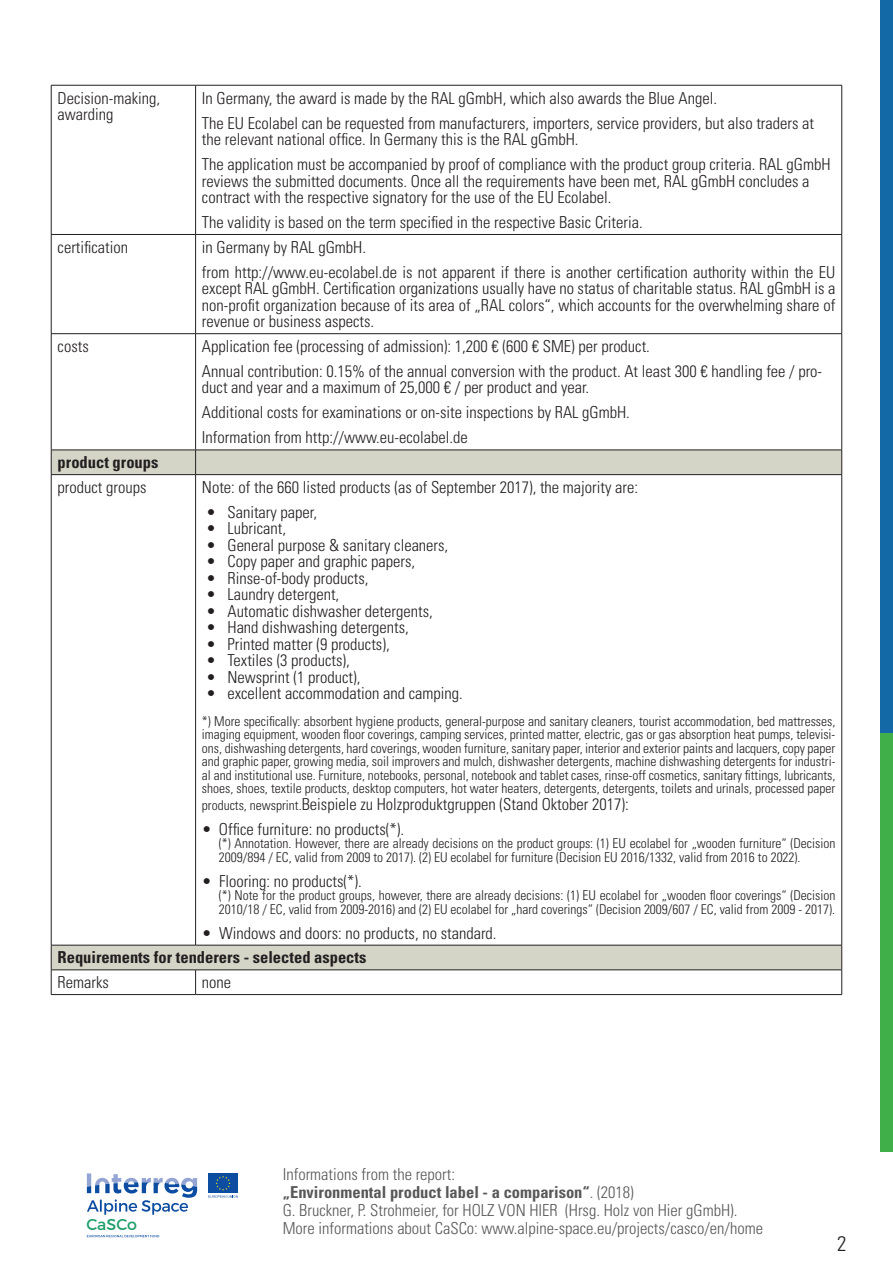
<style>
.page{position:relative;width:893px;height:1263px;background:#fff}
.page>*{position:absolute;margin:0;border:0;box-sizing:border-box;transform-origin:0 0}
.t1{font:300 condensed 21px "Univers LT Std";color:#231f20}
.t2{font:300 condensed 16.5px/25px "Univers LT Std";color:#231f20}
.t3{font:300 condensed 16.5px/18px "Univers LT Std";color:#585858}
.t4{font:700 condensed 16.5px "Univers LT Std";color:#231f20}
.t5{font:15.75px "Montserrat";color:#219f6b}
.t6{font:300 condensed 13.5px/13.5px "Univers LT Std";color:#231f20}
.s1{font-size:13.5px}
.s2{font-weight:700}
</style>
<div class="page">
<div style="left:880px;top:0;width:13px;height:886px;background:#1369a5"></div>
<div style="left:880px;top:733px;width:13px;height:419px;background:#40ae49"></div>
<svg style="left:87px;top:1235px;width:72px;height:2px"></svg>
<svg style="left:87px;top:1173px;width:110px;height:42px"></svg>
<div style="left:208px;top:1173px;width:30px;height:20px;background:#0d4da1"></div>
<svg style="left:208px;top:1176px;width:30px;height:22px"></svg>
<svg style="left:52px;top:451px;width:789px;height:518px"></svg>
<hr style="left:51px;top:85px;width:145px;height:1px;background:#231f20">
<hr style="left:51px;top:85px;width:1px;height:149px;background:#231f20">
<hr style="left:196px;top:85px;width:646px;height:1px;background:#231f20">
<hr style="left:195px;top:85px;width:1px;height:149px;background:#231f20">
<hr style="left:841px;top:85px;width:1px;height:149px;background:#231f20">
<hr style="left:51px;top:234px;width:145px;height:1px;background:#231f20">
<hr style="left:51px;top:235px;width:1px;height:98px;background:#231f20">
<hr style="left:196px;top:234px;width:646px;height:1px;background:#231f20">
<hr style="left:195px;top:235px;width:1px;height:98px;background:#231f20">
<hr style="left:841px;top:235px;width:1px;height:98px;background:#231f20">
<hr style="left:51px;top:333px;width:145px;height:1px;background:#231f20">
<hr style="left:51px;top:334px;width:1px;height:116px;background:#231f20">
<hr style="left:196px;top:333px;width:646px;height:1px;background:#231f20">
<hr style="left:195px;top:334px;width:1px;height:116px;background:#231f20">
<hr style="left:841px;top:334px;width:1px;height:116px;background:#231f20">
<hr style="left:51px;top:450px;width:145px;height:1px;background:#231f20">
<svg style="left:51px;top:450px;width:1px;height:24px"></svg>
<hr style="left:196px;top:450px;width:646px;height:1px;background:#231f20">
<svg style="left:195px;top:450px;width:1px;height:24px"></svg>
<svg style="left:841px;top:450px;width:1px;height:24px"></svg>
<hr style="left:51px;top:474px;width:145px;height:1px;background:#231f20">
<hr style="left:51px;top:475px;width:1px;height:470px;background:#231f20">
<hr style="left:196px;top:474px;width:646px;height:1px;background:#231f20">
<hr style="left:195px;top:475px;width:1px;height:470px;background:#231f20">
<hr style="left:841px;top:475px;width:1px;height:470px;background:#231f20">
<hr style="left:51px;top:945px;width:145px;height:1px;background:#231f20">
<hr style="left:196px;top:945px;width:646px;height:1px;background:#231f20">
<hr style="left:51px;top:969px;width:145px;height:1px;background:#231f20">
<svg style="left:51px;top:945px;width:1px;height:49px"></svg>
<hr style="left:196px;top:969px;width:646px;height:1px;background:#231f20">
<svg style="left:195px;top:970px;width:1px;height:24px"></svg>
<svg style="left:841px;top:945px;width:1px;height:49px"></svg>
<hr style="left:51px;top:994px;width:145px;height:1px;background:#231f20">
<hr style="left:196px;top:994px;width:646px;height:1px;background:#231f20">
<p class="t2" style="left:58px;top:90px;width:104px;line-height:16.5px">Decision-making, awarding</p>
<p class="t2" style="left:202px;top:85px;width:614px">In Germany, the award is made by the RAL gGmbH, which also awards the Blue Angel.<br>The EU Ecolabel can be requested from manufacturers, importers, service providers, but also traders at</p>
<p class="t2" style="left:202px;top:127px;width:630px">the relevant national office. In Germany this is the RAL gGmbH.<br>The application must be accompanied by proof of compliance with the product group criteria. RAL gGmbH</p>
<p class="t2" style="left:202px;top:172px;width:609px;line-height:16.5px">reviews the submitted documents. Once all the requirements have been met, RAL gGmbH concludes a contract with the respective signatory for the use of the EU Ecolabel.</p>
<p class="t2" style="left:202px;top:210px;width:442px">The validity is based on the term specified in the respective Basic Criteria.</p>
<p class="t2" style="left:58px;top:234px;width:72px">certification</p>
<p class="t2" style="left:202px;top:234px;width:635px">in Germany by RAL gGmbH.<br>from http://www.eu-ecolabel.de is not apparent if there is another certification authority within the EU</p>
<p class="t2" style="left:202px;top:280px;width:635px;line-height:16.5px;text-align:justify">except RAL gGmbH. Certification organizations usually have no status of charitable status. RAL gGmbH is a non-profit organization because of its area of „RAL colors“, which accounts for the overwhelming share of revenue or business aspects.</p>
<p class="t2" style="left:58px;top:334px;width:33px">costs</p>
<p class="t2" style="left:202px;top:334px;width:622px">Application fee (processing of admission): 1,200 € (600 € SME) per product.<br>Annual contribution: 0.15% of the annual conversion with the product. At least 300 € handling fee / pro-</p>
<p class="t2" style="left:202px;top:375px;width:429px">duct and year and a maximum of 25,000 € / per product and year.<br>Additional costs for examinations or on-site inspections by RAL gGmbH.<br>Information from http://www.eu-ecolabel.de</p>
<p class="t4" style="left:58px;top:452px;width:102px">product groups</p>
<p class="t2" style="left:58px;top:475px;width:90px">product groups</p>
<p class="t2" style="left:202px;top:475px;width:438px">Note: of the 660 listed products (as of September 2017), the majority are:</p>
<p class="t2" style="left:206px;top:500px;width:112px">• Sanitary paper,</p>
<p class="t2" style="left:206px;top:516px;width:81px">• Lubricant,</p>
<p class="t2" style="left:206px;top:533px;width:244px">• General purpose &amp; sanitary cleaners,</p>
<p class="t2" style="left:206px;top:549px;width:211px">• Copy paper and graphic papers,</p>
<p class="t2" style="left:206px;top:566px;width:164px">• Rinse-of-body products,</p>
<p class="t2" style="left:206px;top:582px;width:135px">• Laundry detergent,</p>
<p class="t2" style="left:206px;top:599px;width:228px">• Automatic dishwasher detergents,</p>
<p class="t2" style="left:206px;top:615px;width:204px">• Hand dishwashing detergents,</p>
<p class="t2" style="left:206px;top:632px;width:185px">• Printed matter (9 products),</p>
<p class="t2" style="left:206px;top:648px;width:145px">• Textiles (3 products),</p>
<p class="t2" style="left:206px;top:665px;width:156px">• Newsprint (1 product),</p>
<p class="t2" style="left:206px;top:681px;width:258px">• excellent accommodation and camping.</p>
<p class="t6" style="left:202px;top:714px;width:635px;text-align:justify">*) More specifically: absorbent hygiene products, general-purpose and sanitary cleaners, tourist accommodation, bed mattresses, imaging equipment, wooden floor coverings, camping services, printed matter, electric, gas or gas absorption heat pumps, televisi&shy;ons, dishwashing detergents, hard coverings, wooden furniture, sanitary paper, interior and exterior paints and lacquers, copy paper and graphic paper, growing media, soil improvers and mulch, dishwasher detergents, machine dishwashing detergents for industri&shy;al and institutional use. Furniture, notebooks, personal, notebook and tablet cases, rinse-off cosmetics, sanitary fittings, lubricants, shoes, shoes, textile products, desktop computers, hot water heaters, detergents, detergents, toilets and urinals, processed paper</p>
<p class="t2" style="left:202px;top:791px;width:428px"><span class="s1">products, newsprint.</span>Beispiele zu Holzproduktgruppen (Stand Oktober 2017):</p>
<p class="t2" style="left:202px;top:816px;width:204px">• Office furniture: no products(*).</p>
<p class="t6" style="left:219px;top:837px;width:618px">(*) Annotation. However, there are already decisions on the product groups: (1) EU ecolabel for „wooden furniture“ (Decision<br>2009/894 / EC, valid from 2009 to 2017). (2) EU ecolabel for furniture (Decision EU 2016/1332, valid from 2016 to 2022).</p>
<p class="t2" style="left:202px;top:868px;width:161px">• Flooring: no products(*).</p>
<p class="t6" style="left:219px;top:889px;width:618px">(*) Note for the product groups, however, there are already decisions: (1) EU ecolabel for „wooden floor coverings“ (Decision<br>2010/18 / EC, valid from 2009-2016) and (2) EU ecolabel for „hard coverings“ (Decision 2009/607 / EC, valid from 2009 - 2017).</p>
<p class="t2" style="left:202px;top:920px;width:296px">• Windows and doors: no products, no standard.</p>
<p class="t4" style="left:58px;top:947px;width:310px">Requirements for tenderers - selected aspects</p>
<p class="t2" style="left:58px;top:970px;width:53px">Remarks</p>
<p class="t2" style="left:202px;top:970px;width:31px">none</p>
<p class="t5" style="left:86px;top:1214px;width:52px">CaSCo</p>
<p class="t3" style="left:283px;top:1165px;width:482px">Informations from the report:<br><span class="s2">„Environmental product label - a comparison“</span>. (2018)<br>G. Bruckner, P. Strohmeier, for HOLZ VON HIER (Hrsg. Holz von Hier gGmbH).<br>More informations about CaSCo: www.alpine-space.eu/projects/casco/en/home</p>
<p class="t1" style="left:837px;top:1231px;width:11px">2</p>
</div>
